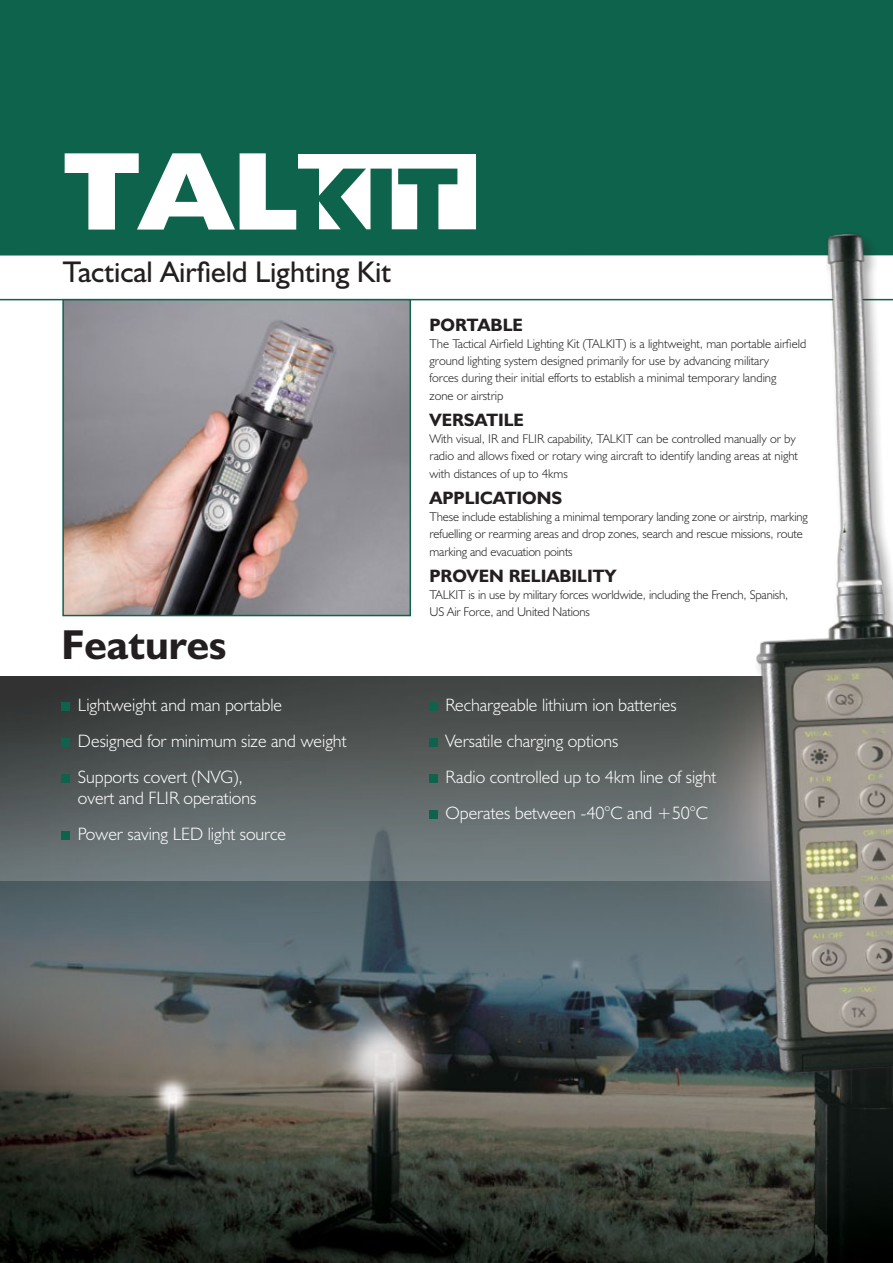
<style>
.page{position:relative;width:893px;height:1263px;background:#fff}
.page>*{position:absolute;margin:0;border:0;box-sizing:border-box;transform-origin:0 0}
.t1{font:700 42px "Humanist 521 BT";color:#231f20}
.t2{font:30px "Humanist 521 BT";color:#231f20}
.t3{font:300 18px/36px "Humanist 521 BT";color:#fff}
.t4{font:700 18px "Humanist 521 BT";color:#231f20}
.t5{font:300 12.75px/17.2px "Humanist 521 BT";color:#231f20}
</style>
<div class="page">
<img style="left:0;top:880px;width:893px;height:383px">
<svg style="left:0;top:676px;width:671px;height:204px;background:#575e5e"></svg>
<div style="left:61px;top:703px;width:9px;height:8px;background:#0e634c"></div>
<div style="left:61px;top:739px;width:9px;height:8px;background:#0e634c"></div>
<div style="left:61px;top:775px;width:9px;height:8px;background:#0e634c"></div>
<div style="left:61px;top:832px;width:9px;height:8px;background:#0e634c"></div>
<div style="left:429px;top:703px;width:8px;height:8px;background:#0e634c"></div>
<div style="left:429px;top:739px;width:8px;height:8px;background:#0e634c"></div>
<div style="left:429px;top:775px;width:8px;height:8px;background:#0e634c"></div>
<div style="left:429px;top:811px;width:8px;height:8px;background:#0e634c"></div>
<div style="left:0;top:0;width:893px;height:255px;background:#0e634c"></div>
<hr style="left:0;top:299px;width:893px;height:1px;background:#0e634c">
<svg style="left:65px;top:153px;width:411px;height:77px"></svg>
<img style="left:65px;top:302px;width:343px;height:311px">
<div style="left:62px;top:299px;width:349px;height:317px;border:2px solid #0e634c"></div>
<img style="left:671px;top:233px;width:222px;height:886px">
<h2 class="t2" style="left:63px;top:254px;width:330px">Tactical Airfield Lighting Kit</h2>
<h1 class="t1" style="left:61px;top:618px;width:166px">Features</h1>
<h3 class="t3" style="left:78px;top:687px;width:270px">Lightweight and man portable<br>Designed for minimum size and weight<br>Supports covert (NVG),</h3>
<h3 class="t3" style="left:78px;top:780px;width:210px">overt and FLIR operations<br>Power saving LED light source</h3>
<h3 class="t4" style="left:429px;top:313px;width:95px">PORTABLE</h3>
<p class="t5" style="left:429px;top:335px;width:378px">The Tactical Airfield Lighting Kit (TALKIT) is a lightweight, man portable airfield ground lighting system designed primarily for use by advancing military<br>forces during their initial efforts to establish a minimal temporary landing<br>zone or airstrip</p>
<h3 class="t4" style="left:429px;top:408px;width:96px">VERSATILE</h3>
<p class="t5" style="left:429px;top:430px;width:370px">With visual, IR and FLIR capability, TALKIT can be controlled manually or by radio and allows fixed or rotary wing aircraft to identify landing areas at night with distances of up to 4kms</p>
<h3 class="t4" style="left:429px;top:486px;width:134px">APPLICATIONS</h3>
<p class="t5" style="left:429px;top:508px;width:380px">These include establishing a minimal temporary landing zone or airstrip, marking refuelling or rearming areas and drop zones, search and rescue missions, route marking and evacuation points</p>
<h3 class="t4" style="left:429px;top:564px;width:188px">PROVEN RELIABILITY</h3>
<p class="t5" style="left:429px;top:586px;width:360px">TALKIT is in use by military forces worldwide, including the French, Spanish,<br>US Air Force, and United Nations</p>
<h3 class="t3" style="left:445px;top:687px;width:272px">Rechargeable lithium ion batteries Versatile charging options<br>Radio controlled up to 4km line of sight Operates between -40°C and +50°C</h3>
</div>
